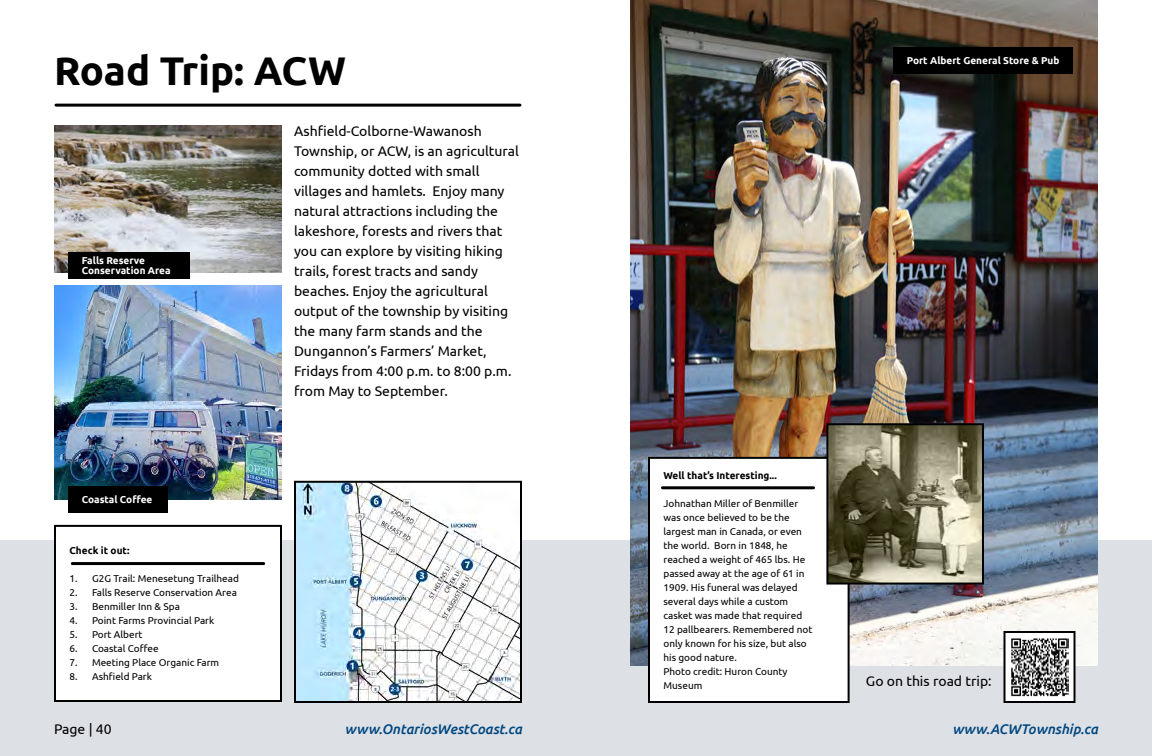
<style>
.page{position:relative;width:1152px;height:756px;background:#fff}
.page>*{position:absolute;margin:0;border:0;box-sizing:border-box;transform-origin:0 0}
.Road_Trip_Title_40_p{font:700 40px "Ubuntu";color:#000}
.Heading_02__18_Point{font:14px/20px "Ubuntu";color:#000}
.Heading_02__18_Point-2{font:italic 500 14px "Ubuntu";color:#00467f}
.Body{font:italic 500 14px "Ubuntu";color:#00467f}
.Body-2{font:10px/14px "Ubuntu";color:#000}
.Body-3{font:700 10px "Ubuntu";color:#fff}
.Body-4{font:700 10px "Ubuntu";color:#000}
</style>
<div class="page">
<div style="left:0;top:540px;width:1152px;height:216px;background:#dde1e6"></div>
<div style="left:55px;top:526px;width:226px;height:175px;background:#fff"></div>
<div style="left:54px;top:525px;width:228px;height:177px;border:2px solid #000"></div>
<img style="left:630px;top:0;width:468px;height:666px">
<hr style="left:56px;top:104px;width:464px;height:3px;background:#000">
<img style="left:297px;top:484px;width:222px;height:216px">
<div style="left:294px;top:481px;width:228px;height:222px;border:2px solid #000"></div>
<div style="left:649px;top:458px;width:200px;height:244px;background:#fff"></div>
<div style="left:648px;top:457px;width:202px;height:246px;border:2px solid #000"></div>
<img style="left:54px;top:125px;width:228px;height:148px">
<img style="left:54px;top:286px;width:228px;height:213px">
<img style="left:829px;top:426px;width:152px;height:156px">
<div style="left:826px;top:423px;width:158px;height:162px;border:2px solid #000"></div>
<hr style="left:72px;top:562px;width:192px;height:3px;background:#000">
<div style="left:893px;top:47px;width:180px;height:27px;background:#000"></div>
<div style="left:68px;top:486px;width:99px;height:27px;background:#000"></div>
<div style="left:68px;top:252px;width:122px;height:27px;background:#000"></div>
<hr style="left:662px;top:486px;width:152px;height:3px;background:#000">
<div style="left:1005px;top:632px;width:70px;height:70px;background:#fff"></div>
<img style="left:1011px;top:638px;width:58px;height:58px">
<div style="left:1004px;top:631px;width:72px;height:72px;border:2px solid #000"></div>
<p class="Road_Trip_Title_40_p" style="left:54px;top:47px;width:294px">Road Trip: ACW</p>
<p class="Body-3" style="left:82px;top:255px;width:65px">Falls Reserve</p>
<p class="Body-3" style="left:82px;top:265px;width:90px">Conservation Area</p>
<p class="Body-3" style="left:82px;top:493px;width:72px">Coastal Coffee</p>
<p class="Body-4" style="left:70px;top:545px;width:62px">Check it out:</p>
<p class="Body-2" style="left:70px;top:571px;width:171px">1. G2G Trail: Menesetung Trailhead</p>
<p class="Body-2" style="left:70px;top:585px;width:169px">2. Falls Reserve Conservation Area</p>
<p class="Body-2" style="left:70px;top:599px;width:112px">3. Benmiller Inn &amp; Spa</p>
<p class="Body-2" style="left:70px;top:613px;width:146px">4. Point Farms Provincial Park</p>
<p class="Body-2" style="left:70px;top:627px;width:75px">5. Port Albert</p>
<p class="Body-2" style="left:70px;top:641px;width:91px">6. Coastal Coffee</p>
<p class="Body-2" style="left:70px;top:655px;width:151px">7. Meeting Place Organic Farm</p>
<p class="Body-2" style="left:70px;top:669px;width:84px">8. Ashfield Park</p>
<p class="Heading_02__18_Point" style="left:294px;top:121px;width:227px">Ashfield-Colborne-Wawanosh<br>Township, or ACW, is an agricultural community dotted with small villages and hamlets. Enjoy many natural attractions including the lakeshore, forests and rivers that you can explore by visiting hiking trails, forest tracts and sandy beaches. Enjoy the agricultural output of the township by visiting the many farm stands and the<br>Dungannon’s Farmers’ Market,<br>Fridays from 4:00 p.m. to 8:00 p.m. from May to September.</p>
<p class="Body-3" style="left:907px;top:54px;width:154px">Port Albert General Store &amp; Pub</p>
<p class="Body-4" style="left:664px;top:469px;width:115px">Well that’s Interesting...</p>
<p class="Body-2" style="left:664px;top:496px;width:150px">Johnathan Miller of Benmiller was once believed to be the largest man in Canada, or even the world. Born in 1848, he reached a weight of 465 lbs. He passed away at the age of 61 in<br>1909. His funeral was delayed several days while a custom casket was made that required<br>12 pallbearers. Remembered not only known for his size, but also his good nature.</p>
<p class="Body-2" style="left:664px;top:664px;width:126px">Photo credit: Huron County<br>Museum</p>
<p class="Heading_02__18_Point" style="left:866px;top:670px;width:127px">Go on this road trip:</p>
<p class="Heading_02__18_Point" style="left:54px;top:718px;width:59px">Page | 40</p>
<p class="Heading_02__18_Point-2" style="left:345px;top:720px;width:179px">www.OntariosWestCoast.ca</p>
<p class="Body" style="left:952px;top:720px;width:147px">www.ACWTownship.ca</p>
</div>
